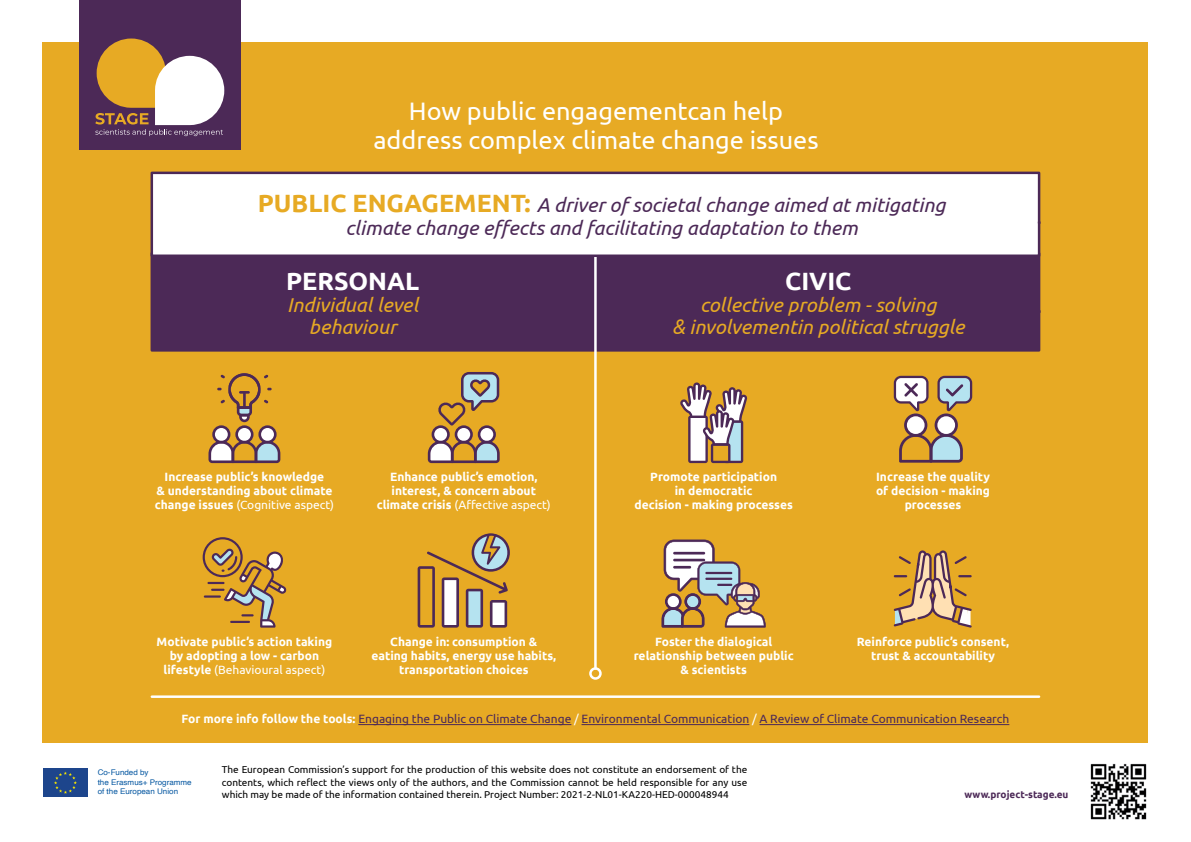
<style>
.page{position:relative;width:1191px;height:842px;background:#fff}
.page>*{position:absolute;margin:0;border:0;box-sizing:border-box;transform-origin:0 0}
.t1{font:25.3px/29px "Ubuntu";color:#fff;text-align:center}
.t2{font:700 25px "Ubuntu";color:#fff}
.t3{font:italic 20px/23px "Ubuntu";color:#4c2957;text-align:center}
.t4{font:italic 20px/22px "Ubuntu";color:#e7aa24;text-align:center}
.t5{font:700 12px/14px "Ubuntu";color:#fff;text-align:center}
.t6{font:12px "Ubuntu";color:#4c2957}
.t7{font:10px/12px "Ubuntu";color:#000;text-align:justify}
.t8{font:700 10px "Ubuntu";color:#4c2957}
.t9{font:7.8px/9.3px "Helvetica";color:#0557a1}
.s1{font-weight:700;font-style:normal;font-size:25px;color:#e7aa24}
.s2{font-weight:400}
.s3{font-weight:700;color:#fff}
.s4{color:#fff}
</style>
<div class="page">
<img style="left:1090px;top:763px;width:57px;height:57px">
<div style="left:43px;top:43px;width:1105px;height:700px;background:#e7aa24"></div>
<svg style="left:43px;top:768px;width:45px;height:29px"></svg>
<div style="left:43px;top:769px;width:44px;height:28px;background:#1d458c"></div>
<svg style="left:54px;top:772px;width:23px;height:22px"></svg>
<div style="left:79px;top:0;width:162px;height:149px;background:#4c2957"></div>
<svg style="left:95px;top:39px;width:129px;height:97px"></svg>
<hr style="left:358px;top:724px;width:213px;height:1px;background:#4c2957">
<hr style="left:581px;top:724px;width:168px;height:1px;background:#4c2957">
<hr style="left:759px;top:724px;width:250px;height:1px;background:#4c2957">
<div style="left:150px;top:258px;width:891px;height:95px;background:#4c2957"></div>
<svg style="left:208px;top:373px;width:72px;height:90px"></svg>
<svg style="left:428px;top:372px;width:72px;height:91px"></svg>
<svg style="left:203px;top:537px;width:84px;height:91px"></svg>
<svg style="left:471px;top:533px;width:39px;height:39px"></svg>
<svg style="left:417px;top:534px;width:92px;height:94px"></svg>
<hr style="left:594px;top:195px;width:2px;height:473px;background:#fff">
<div style="left:589px;top:667px;width:12px;height:13px;border:2px solid #fff;border-radius:50%"></div>
<hr style="left:152px;top:695px;width:887px;height:3px;background:#fff">
<svg style="left:150px;top:171px;width:891px;height:87px;background:#f1eef0"></svg>
<svg style="left:680px;top:382px;width:67px;height:81px"></svg>
<svg style="left:893px;top:376px;width:79px;height:87px"></svg>
<svg style="left:661px;top:540px;width:105px;height:88px"></svg>
<svg style="left:893px;top:550px;width:78px;height:78px"></svg>
<h1 class="t1" style="left:373px;top:96px;width:447px">How public engagementcan help address complex climate change issues</h1>
<h3 class="t3" style="left:258px;top:193px;width:689px"><span class="s1">PUBLIC ENGAGEMENT:</span> A driver of societal change aimed at mitigating climate change effects and facilitating adaptation to them</h3>
<h2 class="t2" style="left:785px;top:266px;width:68px">CIVIC</h2>
<h3 class="t4" style="left:672px;top:293px;width:294px">collective problem - solving<br>&amp; involvementin political struggle</h3>
<h2 class="t2" style="left:286px;top:266px;width:135px">PERSONAL</h2>
<h3 class="t4" style="left:287px;top:293px;width:132px">Individual level behaviour</h3>
<p class="t5" style="left:155px;top:470px;width:181px">Increase public’s knowledge<br>&amp; understanding about climate change issues <span class="s2">(Cognitive aspect)</span></p>
<p class="t5" style="left:634px;top:470px;width:160px">Promote participation<br>in democratic<br>decision - making processes</p>
<p class="t5" style="left:377px;top:470px;width:176px">Enhance public’s emotion, interest, &amp; concern about climate crisis <span class="s2">(Affective aspect)</span></p>
<p class="t5" style="left:876px;top:470px;width:116px">Increase the quality of decision - making processes</p>
<p class="t5" style="left:157px;top:634px;width:177px">Motivate public’s action taking by adopting a low - carbon lifestyle <span class="s2">(Behavioural aspect)</span></p>
<p class="t5" style="left:633px;top:634px;width:161px">Foster the dialogical relationship between public &amp; scientists</p>
<p class="t5" style="left:371px;top:634px;width:186px">Change in: consumption &amp; eating habits, energy use habits, transportation choices</p>
<p class="t5" style="left:857px;top:634px;width:154px">Reinforce public’s consent, trust &amp; accountability</p>
<p class="t6" style="left:181px;top:711px;width:829px"><span class="s3">For more info follow the tools:</span> Engaging the Public on Climate Change <span class="s4">/</span> Environmental Communication <span class="s4">/</span> A Review of Climate Communication Research</p>
<p class="t9" style="left:98px;top:768px;width:96px">Co-Funded by<br>the Erasmus+ Programme of the European Union</p>
<p class="t7" style="left:222px;top:764px;width:527px">The European Commission’s support for the production of this website does not constitute an endorsement of the contents, which reflect the views only of the authors, and the Commission cannot be held responsible for any use which may be made of the information contained therein. Project Number: 2021-2-NL01-KA220-HED-000048944</p>
<p class="t8" style="left:964px;top:788px;width:105px">www.project-stage.eu</p>
</div>
